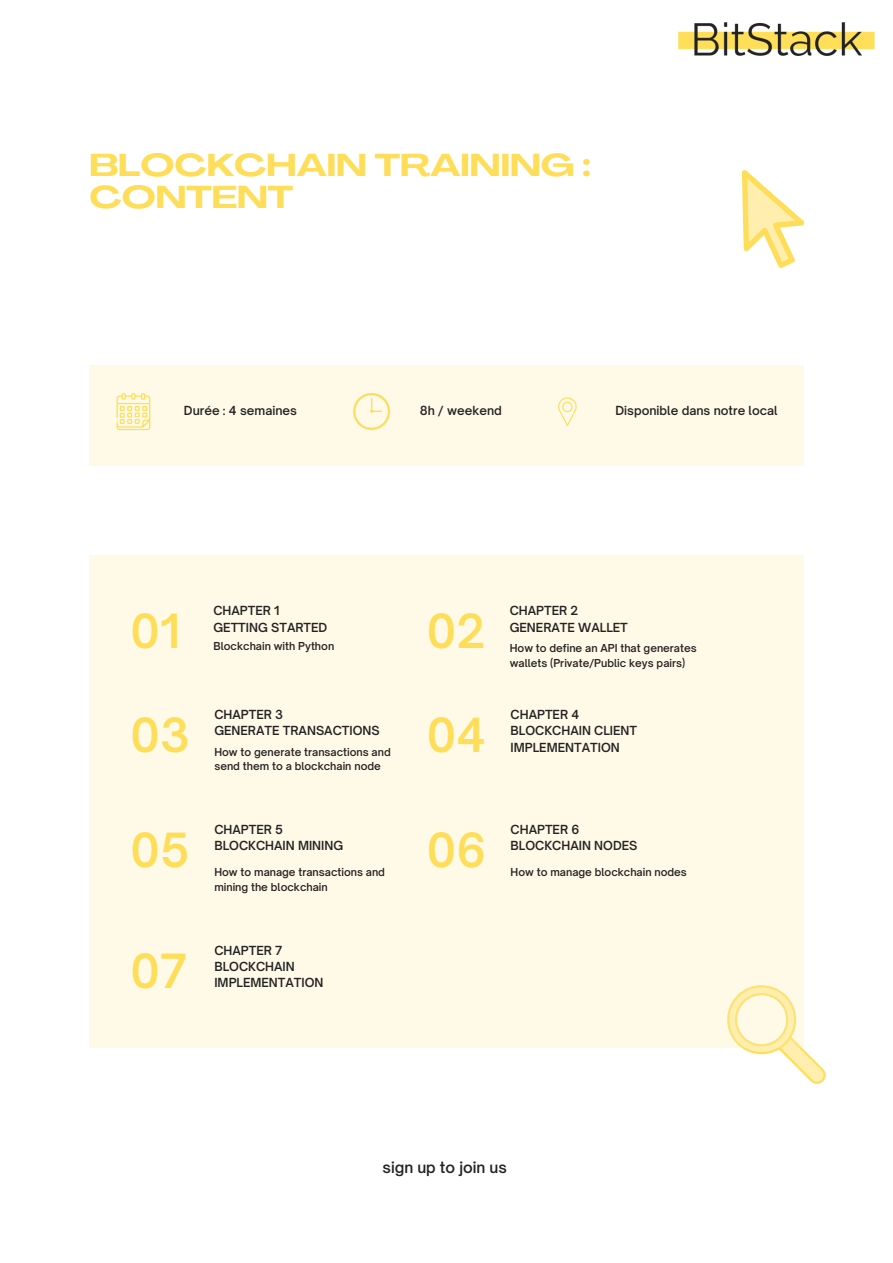
<style>
.page{position:relative;width:893px;height:1263px;background:#fff}
.page>*{position:absolute;margin:0;border:0;box-sizing:border-box;transform-origin:0 0}
.t1{font:600 45px "Open Sauce One";color:#fedd58}
.t2{font:700 31.2px "Agrandir Grand";color:#fedd58}
.t3{font:600 15px "Open Sauce One";color:#242323}
.t4{font:600 12px "Open Sauce One";color:#242323}
.t5{font:600 10.5px "Open Sauce One";color:#242323}
</style>
<div class="page">
<svg style="left:742px;top:170px;width:62px;height:98px"></svg>
<svg style="left:727px;top:1047px;width:98px;height:37px"></svg>
<img style="left:678px;top:22px;width:197px;height:34px">
<div style="left:89px;top:555px;width:715px;height:492px;background:#fffae7"></div>
<div style="left:89px;top:365px;width:715px;height:101px;background:#fffae7"></div>
<svg style="left:117px;top:393px;width:33px;height:37px"></svg>
<svg style="left:353px;top:393px;width:37px;height:37px"></svg>
<svg style="left:558px;top:397px;width:18px;height:29px"></svg>
<p class="t2" style="left:89px;top:153px;width:503px">BLOCKCHAIN TRAINING :</p>
<p class="t2" style="left:89px;top:185px;width:205px">CONTENT</p>
<p class="t4" style="left:184px;top:403px;width:115px">Durée : 4 semaines</p>
<p class="t4" style="left:420px;top:403px;width:84px">8h / weekend</p>
<p class="t4" style="left:615px;top:403px;width:164px">Disponible dans notre local</p>
<p class="t1" style="left:130px;top:603px;width:52px">01</p>
<p class="t1" style="left:130px;top:707px;width:61px">03</p>
<p class="t1" style="left:130px;top:822px;width:61px">05</p>
<p class="t1" style="left:130px;top:943px;width:58px">07</p>
<p class="t4" style="left:213px;top:603px;width:68px">CHAPTER 1</p>
<p class="t4" style="left:213px;top:619px;width:115px">GETTING STARTED</p>
<p class="t5" style="left:213px;top:639px;width:122px">Blockchain with Python</p>
<p class="t4" style="left:214px;top:707px;width:70px">CHAPTER 3</p>
<p class="t4" style="left:214px;top:723px;width:167px">GENERATE TRANSACTIONS</p>
<p class="t5" style="left:214px;top:745px;width:178px">How to generate transactions and</p>
<p class="t5" style="left:214px;top:760px;width:168px">send them to a blockchain node</p>
<p class="t4" style="left:214px;top:822px;width:70px">CHAPTER 5</p>
<p class="t4" style="left:214px;top:838px;width:130px">BLOCKCHAIN MINING</p>
<p class="t5" style="left:214px;top:866px;width:172px">How to manage transactions and</p>
<p class="t5" style="left:214px;top:880px;width:115px">mining the blockchain</p>
<p class="t4" style="left:214px;top:943px;width:69px">CHAPTER 7</p>
<p class="t4" style="left:214px;top:959px;width:82px">BLOCKCHAIN</p>
<p class="t4" style="left:214px;top:975px;width:111px">IMPLEMENTATION</p>
<p class="t1" style="left:426px;top:603px;width:61px">02</p>
<p class="t1" style="left:426px;top:707px;width:61px">04</p>
<p class="t4" style="left:510px;top:603px;width:70px">CHAPTER 2</p>
<p class="t4" style="left:510px;top:619px;width:120px">GENERATE WALLET</p>
<p class="t5" style="left:510px;top:641px;width:188px">How to define an API that generates</p>
<p class="t5" style="left:510px;top:656px;width:177px">wallets (Private/Public keys pairs)</p>
<p class="t4" style="left:510px;top:707px;width:70px">CHAPTER 4</p>
<p class="t4" style="left:510px;top:723px;width:128px">BLOCKCHAIN CLIENT</p>
<p class="t4" style="left:510px;top:739px;width:111px">IMPLEMENTATION</p>
<p class="t1" style="left:426px;top:822px;width:61px">06</p>
<p class="t4" style="left:510px;top:822px;width:70px">CHAPTER 6</p>
<p class="t4" style="left:510px;top:838px;width:128px">BLOCKCHAIN NODES</p>
<p class="t5" style="left:510px;top:866px;width:178px">How to manage blockchain nodes</p>
<p class="t3" style="left:382px;top:1158px;width:126px">sign up to join us</p>
</div>
